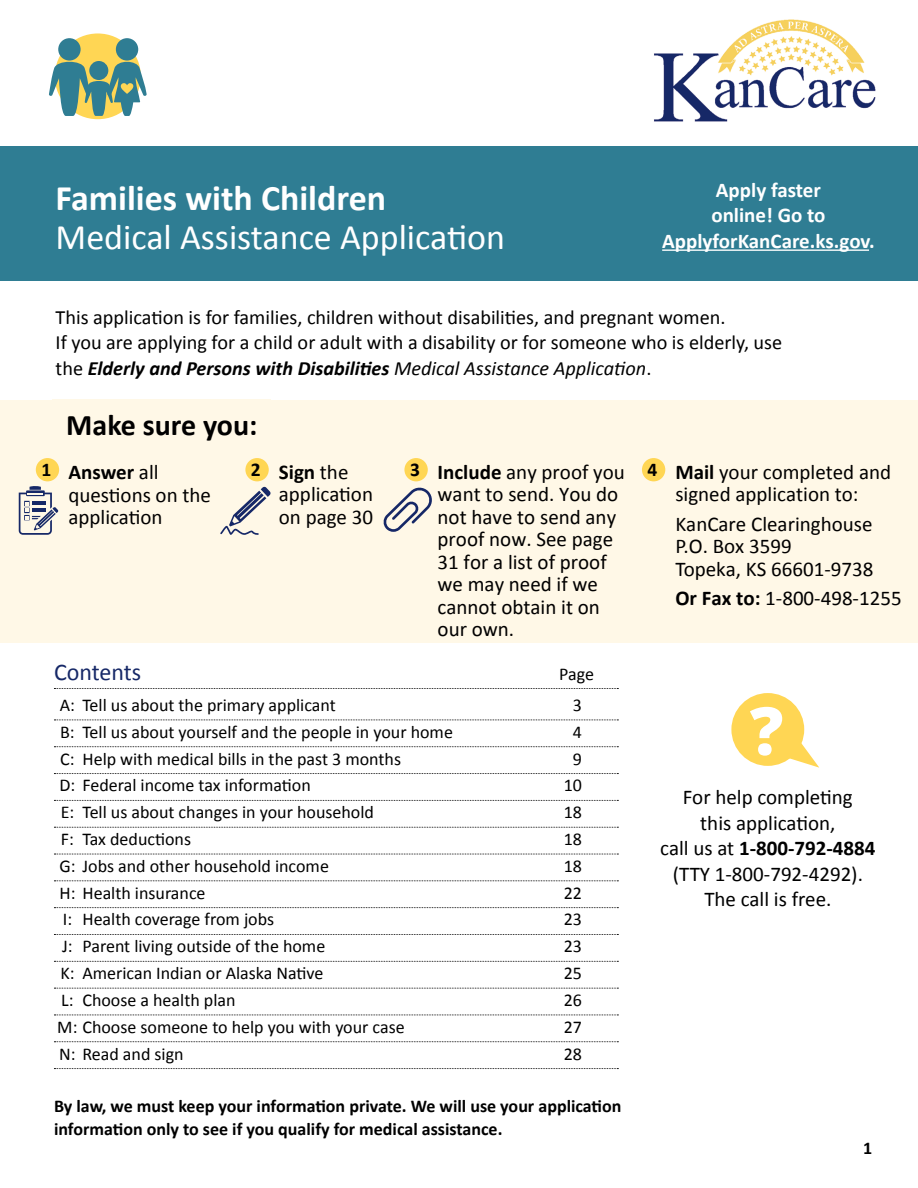
<style>
.page{position:relative;width:918px;height:1188px;background:#fff}
.page>*{position:absolute;margin:0;border:0;box-sizing:border-box;transform-origin:0 0}
.t1{font:800 66.3px "Open Sans";color:#fff}
.t2{font:36px "Calibri";color:#fff}
.t3{font:700 36px "Calibri";color:#fff}
.t4{font:700 30px "Calibri";color:#000}
.t5{font:24px "Calibri";color:#162867}
.t6{font:21px/22.5px "Calibri";color:#000}
.t7{font:700 21px/25.5px "Calibri";color:#fff;text-align:center}
.t8{font:700 21px "Calibri";color:#000}
.t9{font:20.25px/25.5px "Calibri";color:#000}
.t10{font:700 19.5px "Calibri";color:#000}
.t11{font:18px "Calibri";color:#000}
.t12{font:700 18px/22.5px "Calibri";color:#000}
.s1{font-weight:700;font-style:italic}
.s2{font-style:italic}
.s3{font-weight:400}
.s4{font-weight:700}
</style>
<div class="page">
<div style="left:0;top:146px;width:918px;height:135px;background:#2f7d93"></div>
<svg style="left:54px;top:688px;width:564px;height:1px"></svg>
<svg style="left:54px;top:720px;width:564px;height:1px"></svg>
<svg style="left:54px;top:746px;width:564px;height:1px"></svg>
<svg style="left:54px;top:773px;width:564px;height:1px"></svg>
<svg style="left:54px;top:800px;width:564px;height:1px"></svg>
<svg style="left:54px;top:827px;width:564px;height:1px"></svg>
<svg style="left:54px;top:854px;width:564px;height:1px"></svg>
<svg style="left:54px;top:880px;width:564px;height:1px"></svg>
<svg style="left:54px;top:907px;width:564px;height:1px"></svg>
<svg style="left:54px;top:934px;width:564px;height:1px"></svg>
<svg style="left:54px;top:961px;width:564px;height:1px"></svg>
<svg style="left:54px;top:988px;width:564px;height:1px"></svg>
<svg style="left:54px;top:1015px;width:564px;height:1px"></svg>
<svg style="left:54px;top:1041px;width:564px;height:1px"></svg>
<svg style="left:54px;top:1068px;width:564px;height:1px"></svg>
<div style="left:55px;top:33px;width:86px;height:86px;background:#ffd654;border-radius:50%"></div>
<svg style="left:49px;top:38px;width:98px;height:78px"></svg>
<img style="left:654px;top:19px;width:222px;height:103px">
<div style="left:0;top:400px;width:918px;height:243px;background:#fff8e7"></div>
<hr style="left:662px;top:249px;width:207px;height:2px;background:#fff">
<div style="left:731px;top:693px;width:73px;height:73px;background:#ffd654;border-radius:50%"></div>
<svg style="left:784px;top:741px;width:35px;height:27px"></svg>
<svg style="left:19px;top:486px;width:39px;height:49px"></svg>
<svg style="left:220px;top:487px;width:51px;height:48px"></svg>
<svg style="left:383px;top:487px;width:49px;height:45px"></svg>
<div style="left:36px;top:458px;width:23px;height:23px;background:#ffd654;border-radius:50%"></div>
<div style="left:245px;top:458px;width:24px;height:23px;background:#ffd654;border-radius:50%"></div>
<div style="left:404px;top:458px;width:24px;height:23px;background:#ffd654;border-radius:50%"></div>
<div style="left:642px;top:458px;width:23px;height:23px;background:#ffd654;border-radius:50%"></div>
<div style="left:53px;top:399px;width:218px;height:36px;background:#fff8e7"></div>
<h2 class="t3" style="left:56px;top:172px;width:332px">Families with Children</h2>
<h2 class="t2" style="left:56px;top:212px;width:451px">Medical Assistance Application</h2>
<p class="t7" style="left:662px;top:176px;width:214px">Apply faster<br>online! Go to<br>ApplyforKanCare.ks.gov.</p>
<p class="t9" style="left:56px;top:304px;width:728px">This application is for families, children without disabilities, and pregnant women.<br>If you are applying for a child or adult with a disability or for someone who is elderly, use the <span class="s1">Elderly and Persons with Disabilities</span> <span class="s2">Medical Assistance Application</span>.</p>
<h3 class="t4" style="left:66px;top:404px;width:193px">Make sure you:</h3>
<p class="t8" style="left:41px;top:457px;width:119px"><sup>1</sup> Answer <span class="s3">all</span></p>
<p class="t10" style="left:251px;top:455px;width:11px">2</p>
<p class="t10" style="left:410px;top:455px;width:11px">3</p>
<p class="t10" style="left:648px;top:455px;width:11px">4</p>
<p class="t6" style="left:68px;top:483px;width:144px">questions on the application</p>
<p class="t6" style="left:279px;top:460px;width:96px"><span class="s4">Sign</span> the application on page 30</p>
<p class="t6" style="left:438px;top:460px;width:189px"><span class="s4">Include</span> any proof you want to send. You do not have to send any proof now. See page<br>31 for a list of proof we may need if we cannot obtain it on our own.</p>
<p class="t6" style="left:675px;top:460px;width:217px"><span class="s4">Mail</span> your completed and signed application to:</p>
<p class="t6" style="left:675px;top:512px;width:200px">KanCare Clearinghouse<br>P.O. Box 3599<br>Topeka, KS 66601-9738</p>
<p class="t6" style="left:675px;top:586px;width:228px"><span class="s4">Or Fax to:</span> 1-800-498-1255</p>
<h3 class="t5" style="left:54px;top:655px;width:89px">Contents</h3>
<p class="t11" style="left:559px;top:661px;width:36px">Page</p>
<p class="t11" style="left:60px;top:692px;width:277px">A: Tell us about the primary applicant</p>
<p class="t11" style="left:573px;top:692px;width:11px">3</p>
<p class="t11" style="left:60px;top:719px;width:394px">B: Tell us about yourself and the people in your home</p>
<p class="t11" style="left:573px;top:719px;width:11px">4</p>
<p class="t11" style="left:60px;top:746px;width:342px">C: Help with medical bills in the past 3 months</p>
<p class="t11" style="left:573px;top:746px;width:11px">9</p>
<p class="t11" style="left:60px;top:773px;width:253px">D: Federal income tax information</p>
<p class="t11" style="left:564px;top:773px;width:20px">10</p>
<p class="t11" style="left:61px;top:800px;width:315px">E: Tell us about changes in your household</p>
<p class="t11" style="left:564px;top:800px;width:20px">18</p>
<p class="t11" style="left:61px;top:827px;width:132px">F: Tax deductions</p>
<p class="t11" style="left:564px;top:827px;width:20px">18</p>
<p class="t11" style="left:59px;top:853px;width:271px">G: Jobs and other household income</p>
<p class="t11" style="left:564px;top:853px;width:20px">18</p>
<p class="t11" style="left:59px;top:880px;width:148px">H: Health insurance</p>
<p class="t11" style="left:564px;top:880px;width:20px">22</p>
<p class="t11" style="left:63px;top:907px;width:213px">I: Health coverage from jobs</p>
<p class="t11" style="left:564px;top:907px;width:20px">23</p>
<p class="t11" style="left:62px;top:934px;width:265px">J: Parent living outside of the home</p>
<p class="t11" style="left:564px;top:934px;width:20px">23</p>
<p class="t11" style="left:60px;top:961px;width:265px">K: American Indian or Alaska Native</p>
<p class="t11" style="left:564px;top:961px;width:20px">25</p>
<p class="t11" style="left:61px;top:987px;width:176px">L: Choose a health plan</p>
<p class="t11" style="left:564px;top:987px;width:20px">26</p>
<p class="t11" style="left:57px;top:1014px;width:349px">M: Choose someone to help you with your case</p>
<p class="t11" style="left:564px;top:1014px;width:20px">27</p>
<p class="t11" style="left:59px;top:1041px;width:126px">N: Read and sign</p>
<p class="t11" style="left:564px;top:1041px;width:20px">28</p>
<p class="t12" style="left:54px;top:1094px;width:569px">By law, we must keep your information private. We will use your application information only to see if you qualify for medical assistance.</p>
<h1 class="t1" style="left:750px;top:680px;width:35px">?</h1>
<p class="t6" style="left:660px;top:784px;width:217px;line-height:25.5px;text-align:center">For help completing<br>this application,<br>call us at <span class="s4">1-800-792-4884 </span>(TTY 1-800-792-4292).<br>The call is free.</p>
<p class="t12" style="left:863px;top:1136px;width:11px">1</p>
</div>
